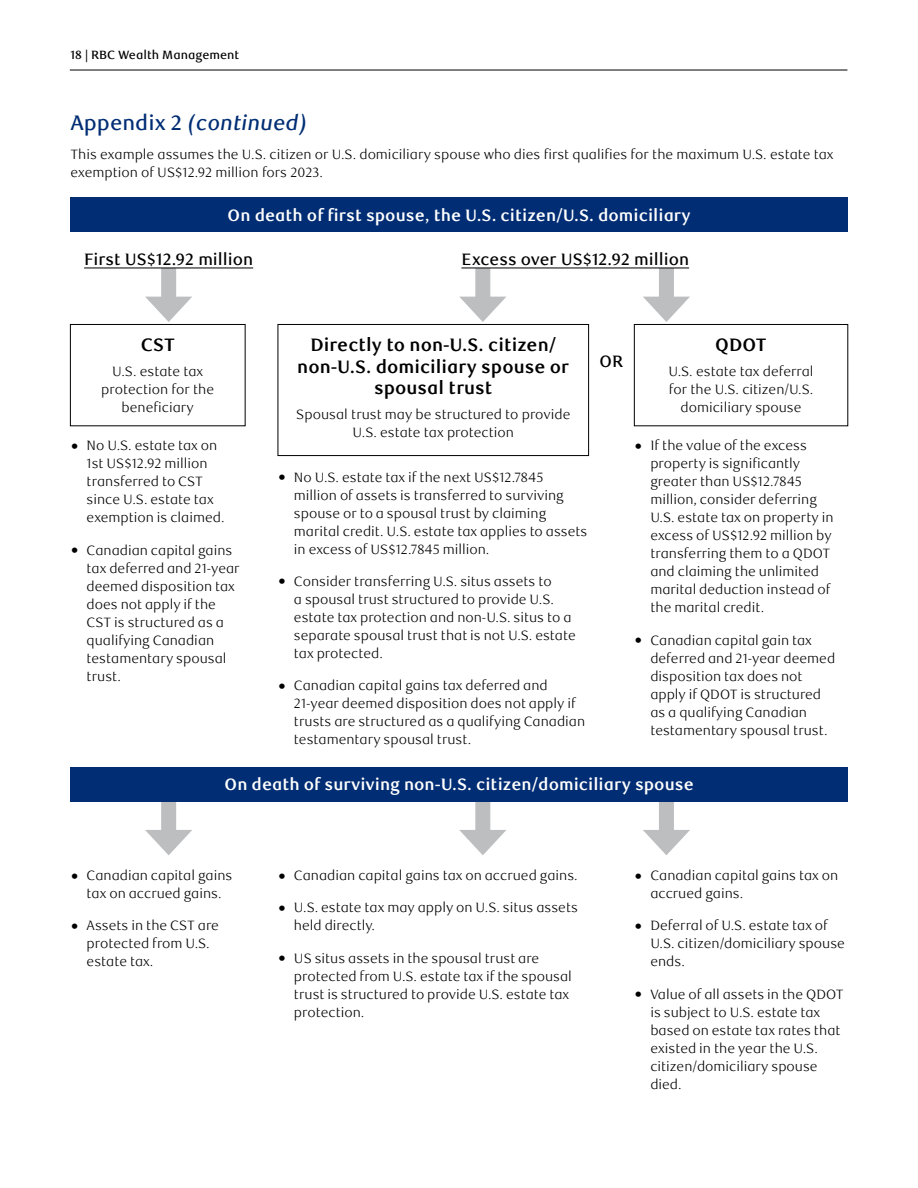
<style>
.page{position:relative;width:918px;height:1188px;background:#fff}
.page>*{position:absolute;margin:0;border:0;box-sizing:border-box;transform-origin:0 0}
.t1{font:italic 500 21px "RBC Text";color:#002d74}
.t2{font:700 18px/21.6px "RBC Text";color:#000;text-align:center}
.t3{font:700 16.5px "RBC Text";color:#fff}
.t4{font:500 16.5px "RBC Text";color:#000}
._5-Body_Copy{font:300 13.5px/18px "RBC Text";color:#000}
.t5{font:500 12px "RBC Text";color:#000}
.s1{font-style:normal}
.s2{font-weight:400;font-size:24px}
</style>
<div class="page">
<hr style="left:70px;top:70px;width:777px;height:1px;background:#000">
<div style="left:475px;top:268px;width:15px;height:39px;background:#bcbec0"></div>
<svg style="left:460px;top:297px;width:46px;height:25px"></svg>
<div style="left:475px;top:801px;width:15px;height:39px;background:#bcbec0"></div>
<svg style="left:459px;top:830px;width:47px;height:25px"></svg>
<div style="left:659px;top:268px;width:15px;height:39px;background:#bcbec0"></div>
<svg style="left:643px;top:297px;width:47px;height:25px"></svg>
<div style="left:659px;top:801px;width:15px;height:39px;background:#bcbec0"></div>
<svg style="left:643px;top:830px;width:47px;height:25px"></svg>
<div style="left:161px;top:268px;width:15px;height:39px;background:#bcbec0"></div>
<svg style="left:145px;top:297px;width:47px;height:25px"></svg>
<div style="left:161px;top:801px;width:15px;height:39px;background:#bcbec0"></div>
<svg style="left:145px;top:830px;width:47px;height:25px"></svg>
<div style="left:70px;top:198px;width:778px;height:34px;background:#002d74"></div>
<hr style="left:84px;top:268px;width:169px;height:1px;background:#000">
<div style="left:70px;top:324px;width:175px;height:102px;border:1px solid #000"></div>
<hr style="left:461px;top:268px;width:228px;height:1px;background:#000">
<div style="left:278px;top:324px;width:311px;height:132px;border:1px solid #000"></div>
<div style="left:634px;top:324px;width:214px;height:102px;border:1px solid #000"></div>
<div style="left:70px;top:767px;width:778px;height:34px;background:#002d74"></div>
<p class="t5" style="left:70px;top:47px;width:170px">18 | RBC Wealth Management</p>
<h1 class="t1" style="left:70px;top:110px;width:239px"><span class="s1">Appendix 2</span> (continued)</h1>
<p class="_5-Body_Copy" style="left:70px;top:145px;width:765px">This example assumes the U.S. citizen or U.S. domiciliary spouse who dies first qualifies for the maximum U.S. estate tax exemption of US$12.92 million fors 2023.</p>
<h2 class="t3" style="left:228px;top:205px;width:465px">On death of first spouse, the U.S. citizen/U.S. domiciliary</h2>
<p class="t4" style="left:84px;top:250px;width:171px">First US$12.92 million</p>
<p class="t4" style="left:461px;top:250px;width:229px">Excess over US$12.92 million</p>
<h3 class="t2" style="left:297px;top:335px;width:273px">Directly to non-U.S. citizen/ non-U.S. domiciliary spouse or spousal trust</h3>
<p class="_5-Body_Copy" style="left:296px;top:406px;width:276px;text-align:center">Spousal trust may be structured to provide<br>U.S. estate tax protection</p>
<p class="_5-Body_Copy" style="left:294px;top:468px;width:295px;text-indent:-16px"><span class="s2">•</span> No U.S. estate tax if the next US$12.7845 million of assets is transferred to surviving spouse or to a spousal trust by claiming marital credit. U.S. estate tax applies to assets in excess of US$12.7845 million.</p>
<p class="_5-Body_Copy" style="left:294px;top:573px;width:283px;text-indent:-16px"><span class="s2">•</span> Consider transferring U.S. situs assets to<br>a spousal trust structured to provide U.S. estate tax protection and non-U.S. situs to a separate spousal trust that is not U.S. estate tax protected.</p>
<p class="_5-Body_Copy" style="left:294px;top:677px;width:293px;text-indent:-16px"><span class="s2">•</span> Canadian capital gains tax deferred and 21-year deemed disposition does not apply if trusts are structured as a qualifying Canadian testamentary spousal trust.</p>
<h3 class="t2" style="left:141px;top:335px;width:36px">CST</h3>
<p class="_5-Body_Copy" style="left:101px;top:363px;width:114px;text-align:center">U.S. estate tax protection for the beneficiary</p>
<p class="_5-Body_Copy" style="left:87px;top:437px;width:140px;text-indent:-16px"><span class="s2">•</span> No U.S. estate tax on<br>1st US$12.92 million transferred to CST since U.S. estate tax exemption is claimed.</p>
<p class="_5-Body_Copy" style="left:87px;top:541px;width:155px;text-indent:-16px"><span class="s2">•</span> Canadian capital gains tax deferred and 21-year deemed disposition tax does not apply if the<br>CST is structured as a qualifying Canadian testamentary spousal trust.</p>
<h3 class="t2" style="left:715px;top:335px;width:53px">QDOT</h3>
<p class="_5-Body_Copy" style="left:668px;top:363px;width:147px;text-align:center">U.S. estate tax deferral for the U.S. citizen/U.S. domiciliary spouse</p>
<p class="_5-Body_Copy" style="left:650px;top:437px;width:185px;text-indent:-16px"><span class="s2">•</span> If the value of the excess property is significantly greater than US$12.7845 million, consider deferring<br>U.S. estate tax on property in excess of US$12.92 million by transferring them to a QDOT and claiming the unlimited marital deduction instead of the marital credit.</p>
<p class="_5-Body_Copy" style="left:650px;top:631px;width:186px;text-indent:-16px"><span class="s2">•</span> Canadian capital gain tax deferred and 21-year deemed disposition tax does not apply if QDOT is structured as a qualifying Canadian testamentary spousal trust.</p>
<h2 class="t3" style="left:225px;top:774px;width:471px">On death of surviving non-U.S. citizen/domiciliary spouse</h2>
<p class="t4" style="left:600px;top:352px;width:25px">OR</p>
<p class="_5-Body_Copy" style="left:70px;top:867px;width:164px;text-align:center"><span class="s2">•</span> Canadian capital gains tax on accrued gains.</p>
<p class="_5-Body_Copy" style="left:87px;top:917px;width:134px;text-indent:-16px"><span class="s2">•</span> Assets in the CST are protected from U.S. estate tax.</p>
<p class="_5-Body_Copy" style="left:278px;top:867px;width:301px"><span class="s2">•</span> Canadian capital gains tax on accrued gains.</p>
<p class="_5-Body_Copy" style="left:294px;top:899px;width:285px;text-indent:-16px"><span class="s2">•</span> U.S. estate tax may apply on U.S. situs assets held directly.</p>
<p class="_5-Body_Copy" style="left:294px;top:949px;width:279px;text-indent:-16px"><span class="s2">•</span> US situs assets in the spousal trust are protected from U.S. estate tax if the spousal trust is structured to provide U.S. estate tax protection.</p>
<p class="_5-Body_Copy" style="left:650px;top:867px;width:189px;text-indent:-16px"><span class="s2">•</span> Canadian capital gains tax on accrued gains.</p>
<p class="_5-Body_Copy" style="left:650px;top:917px;width:196px;text-indent:-16px"><span class="s2">•</span> Deferral of U.S. estate tax of<br>U.S. citizen/domiciliary spouse ends.</p>
<p class="_5-Body_Copy" style="left:650px;top:985px;width:195px;text-indent:-16px"><span class="s2">•</span> Value of all assets in the QDOT is subject to U.S. estate tax based on estate tax rates that existed in the year the U.S. citizen/domiciliary spouse died.</p>
</div>
